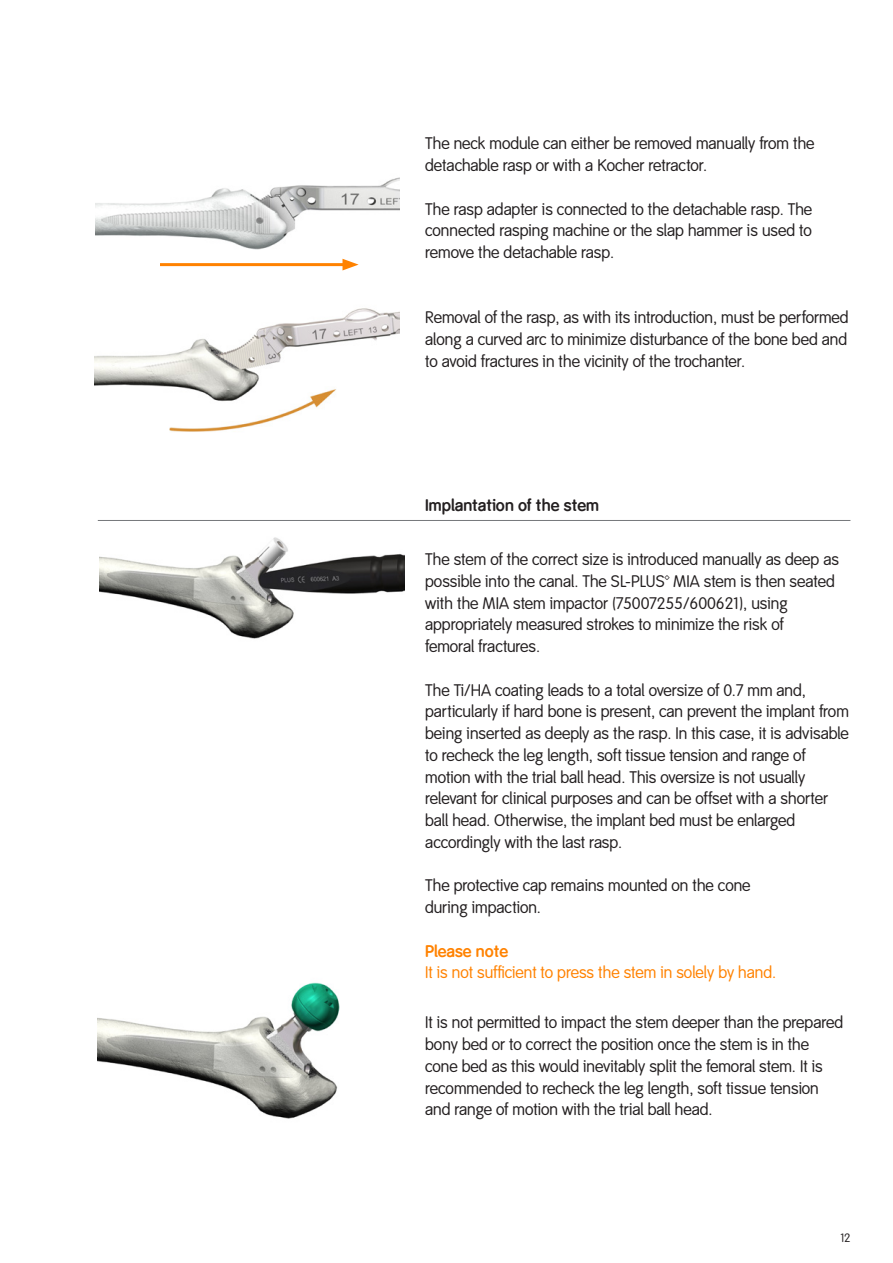
<style>
.page{position:relative;width:893px;height:1263px;background:#fff}
.page>*{position:absolute;margin:0;border:0;box-sizing:border-box;transform-origin:0 0}
._01_GS{font:16.5px/21.8px "Smith&Nephew";color:#231f20}
.body_body_line{font:16.5px/21.8px "Smith&Nephew";color:#231f20}
._11_Hinweis_Wichtig{font:16.5px/21.8px "Smith&Nephew";color:#ff8200}
.title_bold_top_line{font:700 16.5px "Smith&Nephew";color:#231f20}
.t1{font:12px "Smith&Nephew";color:#231f20}
.s1{font-weight:700}
</style>
<div class="page">
<hr style="left:98px;top:520px;width:752px;height:1px;background:#76787b">
<img style="left:99px;top:537px;width:305px;height:102px">
<img style="left:98px;top:982px;width:242px;height:137px">
<img style="left:95px;top:308px;width:305px;height:124px">
<img style="left:95px;top:177px;width:305px;height:82px">
<hr style="left:160px;top:263px;width:188px;height:3px;background:#ff8200">
<svg style="left:342px;top:259px;width:17px;height:11px"></svg>
<p class="_01_GS" style="left:425px;top:133px;width:391px">The neck module can either be removed manually from the detachable rasp or with a Kocher retractor.</p>
<p class="_01_GS" style="left:425px;top:198px;width:389px;text-align:justify">The rasp adapter is connected to the detachable rasp. The connected rasping machine or the slap hammer is used to remove the detachable rasp.</p>
<p class="_01_GS" style="left:425px;top:307px;width:425px;text-align:justify">Removal of the rasp, as with its introduction, must be performed along a curved arc to minimize disturbance of the bone bed and to avoid fractures in the vicinity of the trochanter.</p>
<p class="title_bold_top_line" style="left:425px;top:496px;width:175px">Implantation of the stem</p>
<p class="body_body_line" style="left:425px;top:549px;width:415px">The stem of the correct size is introduced manually as deep as possible into the canal. The SL-PLUS™ MIA stem is then seated with the MIA stem impactor (75007255/600621), using appropriately measured strokes to minimize the risk of<br>femoral fractures.</p>
<p class="_01_GS" style="left:425px;top:679px;width:425px">The Ti/HA coating leads to a total oversize of 0.7 mm and, particularly if hard bone is present, can prevent the implant from being inserted as deeply as the rasp. In this case, it is advisable to recheck the leg length, soft tissue tension and range of motion with the trial ball head. This oversize is not usually relevant for clinical purposes and can be offset with a shorter ball head. Otherwise, the implant bed must be enlarged accordingly with the last rasp.</p>
<p class="_01_GS" style="left:425px;top:875px;width:327px">The protective cap remains mounted on the cone during impaction.</p>
<p class="_11_Hinweis_Wichtig" style="left:425px;top:940px;width:352px"><span class="s1">Please note<br></span>It is not sufficient to press the stem in solely by hand.</p>
<p class="_01_GS" style="left:425px;top:1012px;width:419px">It is not permitted to impact the stem deeper than the prepared bony bed or to correct the position once the stem is in the cone bed as this would inevitably split the femoral stem. It is recommended to recheck the leg length, soft tissue tension and range of motion with the trial ball head.</p>
<p class="t1" style="left:841px;top:1231px;width:11px">12</p>
</div>
